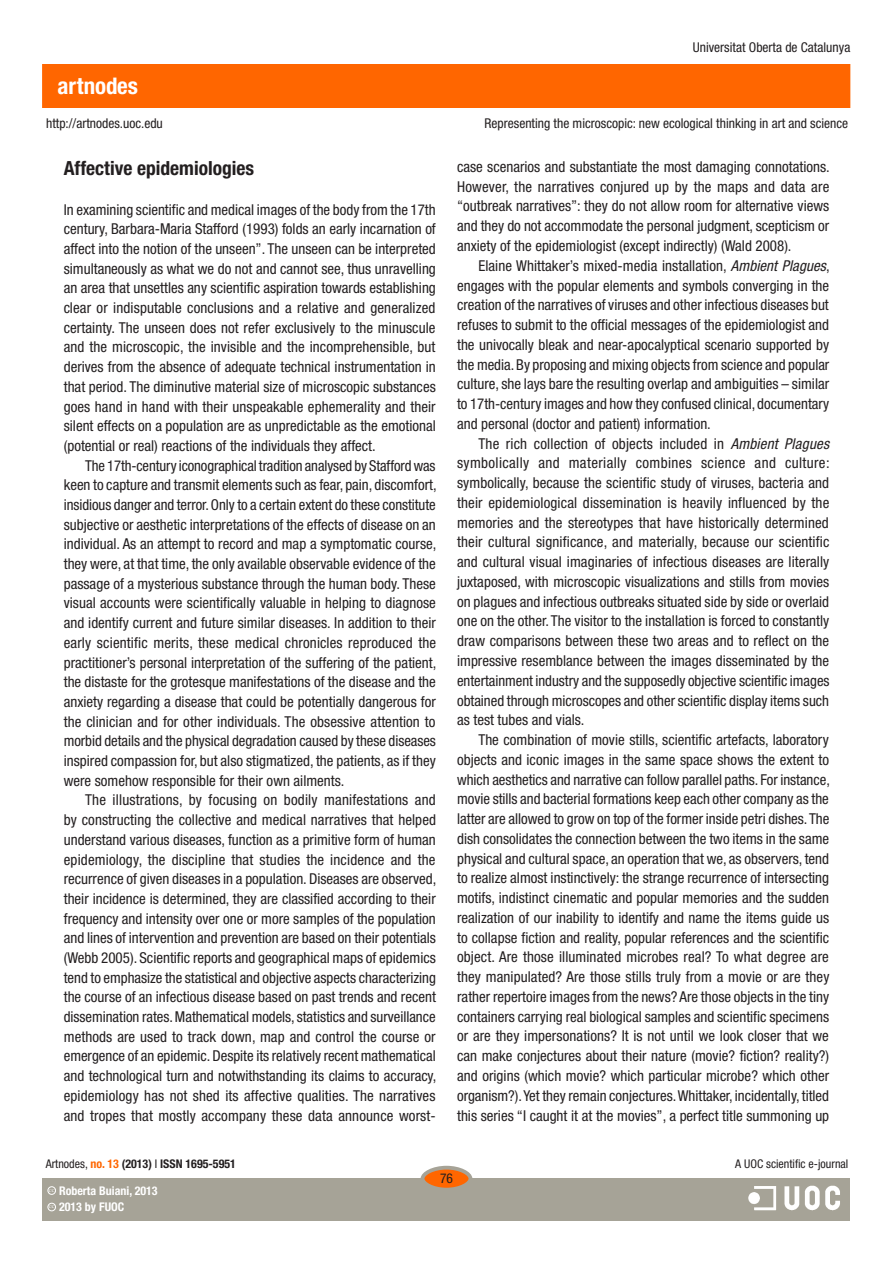
<style>
.page{position:relative;width:893px;height:1263px;background:#fff}
.page>*{position:absolute;margin:0;border:0;box-sizing:border-box;transform-origin:0 0}
.t1{font:700 condensed 22.95px "Helvetica Neue LT Std";color:#fff}
.SUBTITOLS{font:700 condensed 19.5px "Helvetica Neue LT Std";color:#231f20}
.text_general{font:condensed 15px/19.8px "Helvetica Neue LT Std";color:#231f20;text-align:justify}
.text_general_primerp{font:condensed 15px/19.6px "Helvetica Neue LT Std";color:#231f20;text-align:justify}
.t2{font:condensed 13.5px "Helvetica Neue LT Std";color:#231f20}
.t3{font:700 condensed 12px "Helvetica Neue LT Std";color:#231f20}
.t4{font:700 condensed 12px "Helvetica Neue LT Std";color:#fff}
.t5{font:condensed 12px "Helvetica Neue LT Std";color:#231f20}
.t6{font:600 3.9px "Adobe Caslon Pro";color:#fff}
.s1{font-style:italic}
.s2{font-weight:400}
.s3{color:#f60}
</style>
<div class="page">
<div style="left:43px;top:1178px;width:807px;height:42px;background:#a6a397"></div>
<div style="left:43px;top:65px;width:807px;height:42px;background:#f60"></div>
<div style="left:422px;top:1168px;width:48px;height:21px;background:#f60;border-radius:50%"></div>
<div style="left:421px;top:1166px;width:51px;height:25px;border:4px solid #a6a397;border-radius:50%"></div>
<div style="left:48px;top:1186px;width:8px;height:8px;border:1px solid #fff;border-radius:50%"></div>
<img style="left:748px;top:1185px;width:92px;height:26px">
<div style="left:48px;top:1203px;width:8px;height:8px;border:1px solid #fff;border-radius:50%"></div>
<h1 class="t1" style="left:58px;top:72px;width:82px">artnodes</h1>
<p class="t2" style="left:693px;top:40px;width:159px">Universitat Oberta de Catalunya</p>
<p class="t2" style="left:46px;top:115px;width:118px">http://artnodes.uoc.edu</p>
<p class="t2" style="left:485px;top:115px;width:365px">Representing the microscopic: new ecological thinking in art and science</p>
<p class="SUBTITOLS" style="left:64px;top:156px;width:192px">Affective epidemiologies</p>
<p class="text_general_primerp" style="left:64px;top:199px;width:374px">In examining scientific and medical images of the body from the 17th century, Barbara-Maria Stafford (1993) folds an early incarnation of affect into the notion of the unseen”. The unseen can be interpreted simultaneously as what we do not and cannot see, thus unravelling an area that unsettles any scientific aspiration towards establishing clear or indisputable conclusions and a relative and generalized certainty. The unseen does not refer exclusively to the minuscule and the microscopic, the invisible and the incomprehensible, but derives from the absence of adequate technical instrumentation in that period. The diminutive material size of microscopic substances goes hand in hand with their unspeakable ephemerality and their silent effects on a population are as unpredictable as the emotional (potential or real) reactions of the individuals they affect.</p>
<p class="text_general" style="left:64px;top:455px;width:374px;text-indent:21px">The 17th-century iconographical tradition analysed by Stafford was keen to capture and transmit elements such as fear, pain, discomfort, insidious danger and terror. Only to a certain extent do these constitute subjective or aesthetic interpretations of the effects of disease on an individual. As an attempt to record and map a symptomatic course, they were, at that time, the only available observable evidence of the passage of a mysterious substance through the human body. These visual accounts were scientifically valuable in helping to diagnose and identify current and future similar diseases. In addition to their early scientific merits, these medical chronicles reproduced the practitioner’s personal interpretation of the suffering of the patient, the distaste for the grotesque manifestations of the disease and the anxiety regarding a disease that could be potentially dangerous for the clinician and for other individuals. The obsessive attention to morbid details and the physical degradation caused by these diseases inspired compassion for, but also stigmatized, the patients, as if they were somehow responsible for their own ailments.</p>
<p class="text_general" style="left:64px;top:790px;width:374px;text-indent:21px">The illustrations, by focusing on bodily manifestations and by constructing the collective and medical narratives that helped understand various diseases, function as a primitive form of human epidemiology, the discipline that studies the incidence and the recurrence of given diseases in a population. Diseases are observed, their incidence is determined, they are classified according to their frequency and intensity over one or more samples of the population and lines of intervention and prevention are based on their potentials (Webb 2005). Scientific reports and geographical maps of epidemics tend to emphasize the statistical and objective aspects characterizing the course of an infectious disease based on past trends and recent dissemination rates. Mathematical models, statistics and surveillance methods are used to track down, map and control the course or emergence of an epidemic. Despite its relatively recent mathematical and technological turn and notwithstanding its claims to accuracy, epidemiology has not shed its affective qualities. The narratives and tropes that mostly accompany these data announce worst-</p>
<p class="text_general" style="left:457px;top:157px;width:374px">case scenarios and substantiate the most damaging connotations.<br>However, the narratives conjured up by the maps and data are “outbreak narratives”: they do not allow room for alternative views and they do not accommodate the personal judgment, scepticism or anxiety of the epidemiologist (except indirectly) (Wald 2008).</p>
<p class="text_general" style="left:457px;top:255px;width:374px;text-indent:21px">Elaine Whittaker’s mixed-media installation, <span class="s1">Ambient Plagues</span>, engages with the popular elements and symbols converging in the creation of the narratives of viruses and other infectious diseases but refuses to submit to the official messages of the epidemiologist and the univocally bleak and near-apocalyptical scenario supported by the media. By proposing and mixing objects from science and popular culture, she lays bare the resulting overlap and ambiguities – similar to 17th-century images and how they confused clinical, documentary and personal (doctor and patient) information.</p>
<p class="text_general" style="left:457px;top:433px;width:374px;text-indent:21px">The rich collection of objects included in <span class="s1">Ambient Plagues </span>symbolically and materially combines science and culture: symbolically, because the scientific study of viruses, bacteria and their epidemiological dissemination is heavily influenced by the memories and the stereotypes that have historically determined their cultural significance, and materially, because our scientific and cultural visual imaginaries of infectious diseases are literally juxtaposed, with microscopic visualizations and stills from movies on plagues and infectious outbreaks situated side by side or overlaid one on the other. The visitor to the installation is forced to constantly draw comparisons between these two areas and to reflect on the impressive resemblance between the images disseminated by the entertainment industry and the supposedly objective scientific images obtained through microscopes and other scientific display items such as test tubes and vials.</p>
<p class="text_general" style="left:457px;top:730px;width:374px;text-indent:21px">The combination of movie stills, scientific artefacts, laboratory objects and iconic images in the same space shows the extent to which aesthetics and narrative can follow parallel paths. For instance, movie stills and bacterial formations keep each other company as the latter are allowed to grow on top of the former inside petri dishes. The dish consolidates the connection between the two items in the same physical and cultural space, an operation that we, as observers, tend to realize almost instinctively: the strange recurrence of intersecting motifs, indistinct cinematic and popular memories and the sudden realization of our inability to identify and name the items guide us to collapse fiction and reality, popular references and the scientific object. Are those illuminated microbes real? To what degree are they manipulated? Are those stills truly from a movie or are they rather repertoire images from the news? Are those objects in the tiny containers carrying real biological samples and scientific specimens or are they impersonations? It is not until we look closer that we can make conjectures about their nature (movie? fiction? reality?) and origins (which movie? which particular microbe? which other organism?). Yet they remain conjectures. Whittaker, incidentally, titled this series “I caught it at the movies”, a perfect title summoning up</p>
<p class="t3" style="left:46px;top:1157px;width:192px"><span class="s2">Artnodes,</span> <span class="s3">no. 13</span> (2013) <span class="s2">I</span> ISSN 1695-5951</p>
<p class="t5" style="left:735px;top:1157px;width:115px">A UOC scientific e-journal</p>
<p class="t6" style="left:49px;top:1188px;width:7px">CC</p>
<p class="t4" style="left:59px;top:1183px;width:100px">Roberta Buiani, 2013</p>
<p class="t6" style="left:49px;top:1205px;width:7px">CC</p>
<p class="t4" style="left:59px;top:1200px;width:67px">2013 by FUOC</p>
<p class="t2" style="left:440px;top:1171px;width:14px">76</p>
</div>
